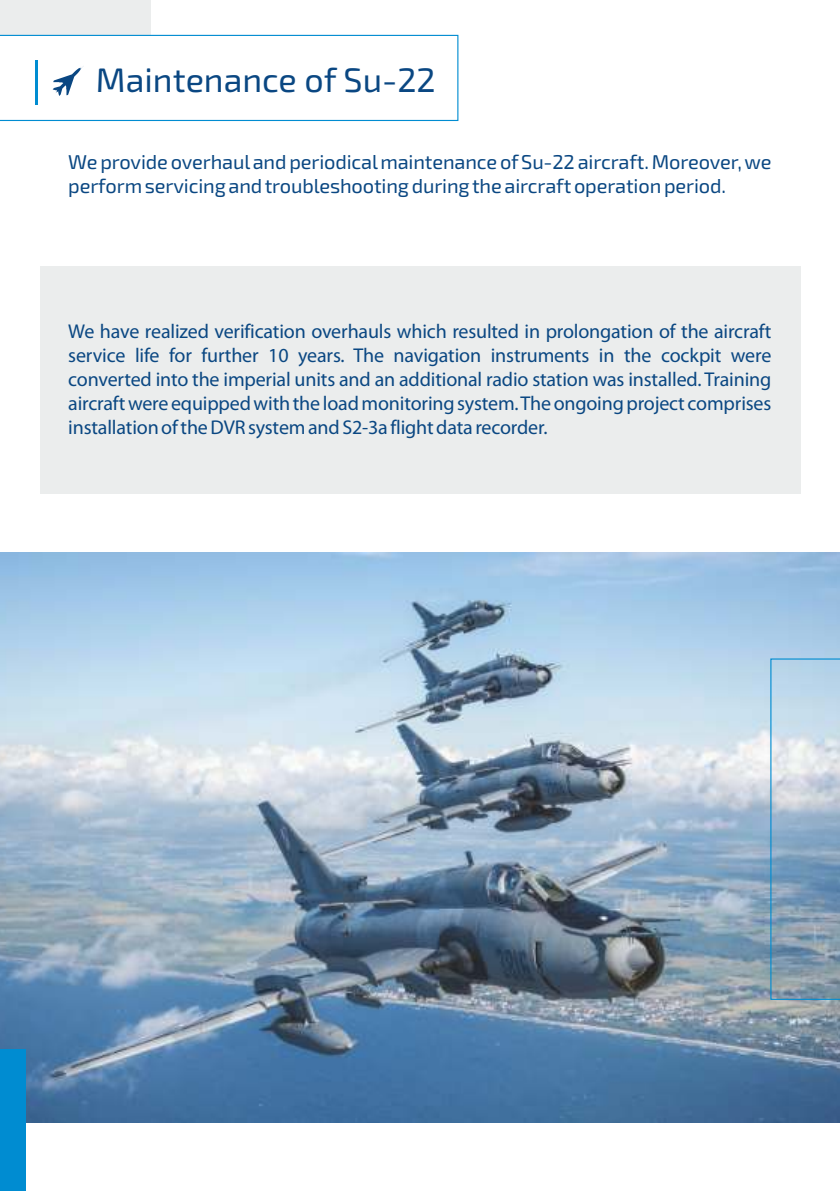
<style>
.page{position:relative;width:840px;height:1191px;background:#fff}
.page>*{position:absolute;margin:0;border:0;box-sizing:border-box;transform-origin:0 0}
.t1{font:34px "Exo 2";color:#0a4782}
.t2{font:20px/24px "Myriad Pro";letter-spacing:-.01em;color:#0a4782;text-align:justify}
.t3{font:20px/24px "Exo 2";letter-spacing:-.005em;color:#0a4782}
</style>
<div class="page">
<div style="left:0;top:0;width:151px;height:35px;background:#ebeded"></div>
<div style="left:40px;top:266px;width:759px;height:227px;background:#ebeded"></div>
<img style="left:0;top:553px;width:839px;height:569px">
<svg style="left:0;top:34px;width:459px;height:87px"></svg>
<hr style="left:35px;top:61px;width:3px;height:44px;background:#008cd1">
<svg style="left:53px;top:66px;width:31px;height:30px"></svg>
<svg style="left:769px;top:658px;width:70px;height:342px;background:#a2b9cb"></svg>
<div style="left:0;top:1049px;width:26px;height:142px;background:#008cd1"></div>
<h1 class="t1" style="left:96px;top:68px;width:341px">Maintenance of Su-22</h1>
<p class="t3" style="left:68px;top:152px;width:704px">We provide overhauland periodicalmaintenance ofSu-22 aircraft. Moreover, we perform servicing and troubleshooting during the aircraft operation period.</p>
<p class="t2" style="left:68px;top:320px;width:704px">We have realized verification overhauls which resulted in prolongation of the aircraft service life for further 10 years. The navigation instruments in the cockpit were converted into the imperial units and an additional radio station was installed. Training aircraft were equipped with the load monitoring system. The ongoing project comprises installation of the DVR system and S2-3a flight data recorder.</p>
</div>
